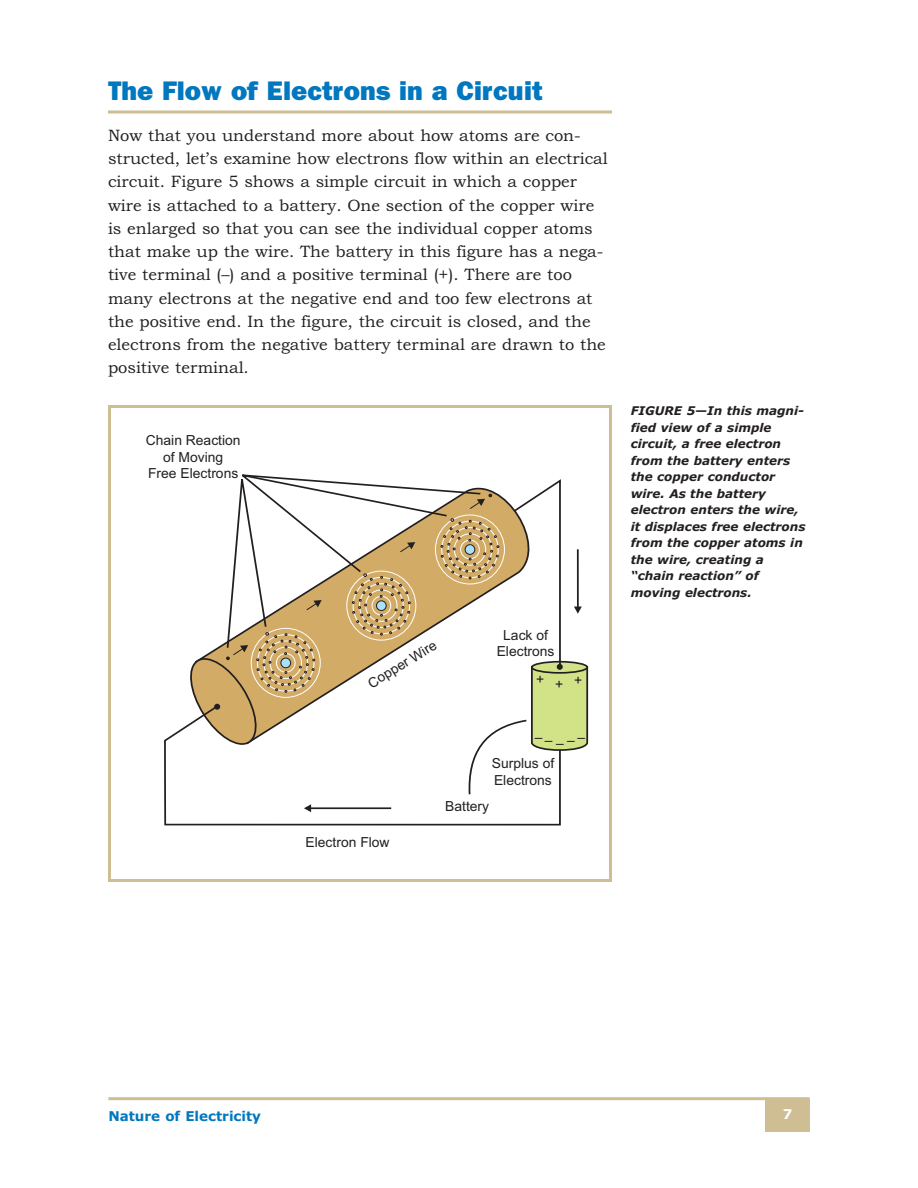
<style>
.page{position:relative;width:918px;height:1188px;background:#fff}
.page>*{position:absolute;margin:0;border:0;box-sizing:border-box;transform-origin:0 0}
.t1{font:800 27px "Franklin Gothic";color:#0077be}
.t2{font:16.5px/23.2px "Bookman Old Style";color:#231f20}
.t3{font:13.95px "Arial";color:#231f20}
.t4{font:13.8px/16.6px "Arial";color:#231f20;text-align:center}
.t5{font:700 13.5px "Verdana";color:#0077be}
.t6{font:700 13.5px "Verdana";color:#fff}
.t7{font:italic 700 12px/16.5px "Verdana";color:#231f20}
</style>
<div class="page">
<hr style="left:108px;top:1097px;width:702px;height:3px;background:#cfbe93">
<div style="left:766px;top:1099px;width:44px;height:33px;background:#cfbe93"></div>
<hr style="left:108px;top:110px;width:504px;height:3px;background:#cfbe93">
<svg style="left:164px;top:725px;width:397px;height:101px"></svg>
<hr style="left:310px;top:807px;width:81px;height:2px;background:#231f20">
<svg style="left:304px;top:804px;width:7px;height:8px"></svg>
<svg style="left:187px;top:474px;width:402px;height:322px"></svg>
<div style="left:108px;top:405px;width:504px;height:477px;border:3px solid #cfbe93"></div>
<h1 class="t1" style="left:108px;top:81px;width:436px">The Flow of Electrons in a Circuit</h1>
<p class="t2" style="left:108px;top:125px;width:501px">Now that you understand more about how atoms are con&shy;structed, let’s examine how electrons flow within an electrical circuit. Figure 5 shows a simple circuit in which a copper wire is attached to a battery. One section of the copper wire is enlarged so that you can see the individual copper atoms that make up the wire. The battery in this figure has a nega&shy;tive terminal (–) and a positive terminal (+). There are too many electrons at the negative end and too few electrons at the positive end. In the figure, the circuit is closed, and the electrons from the negative battery terminal are drawn to the positive terminal.</p>
<p class="t4" style="left:146px;top:433px;width:96px">Chain Reaction of Moving<br>Free Electrons</p>
<p class="t3" style="left:367px;top:680px;width:79px;rotate:-32deg">Copper Wire</p>
<p class="t4" style="left:497px;top:628px;width:59px">Lack of<br>Electrons</p>
<p class="t4" style="left:536px;top:673px;width:10px">+</p>
<p class="t4" style="left:574px;top:673px;width:10px">+</p>
<p class="t4" style="left:555px;top:677px;width:10px">+</p>
<p class="t4" style="left:535px;top:733px;width:52px">–––––</p>
<p class="t4" style="left:492px;top:756px;width:64px;text-align:left">Surplus of<br>Electrons</p>
<p class="t4" style="left:306px;top:835px;width:86px">Electron Flow</p>
<p class="t4" style="left:445px;top:799px;width:45px">Battery</p>
<p class="t7" style="left:631px;top:404px;width:176px">FIGURE 5—In this magni&shy;fied view of a simple circuit, a free electron from the battery enters the copper conductor wire. As the battery electron enters the wire, it displaces free electrons from the copper atoms in the wire, creating a “chain reaction” of moving electrons.</p>
<p class="t5" style="left:108px;top:1111px;width:154px">Nature of Electricity</p>
<p class="t6" style="left:783px;top:1109px;width:11px">7</p>
</div>
